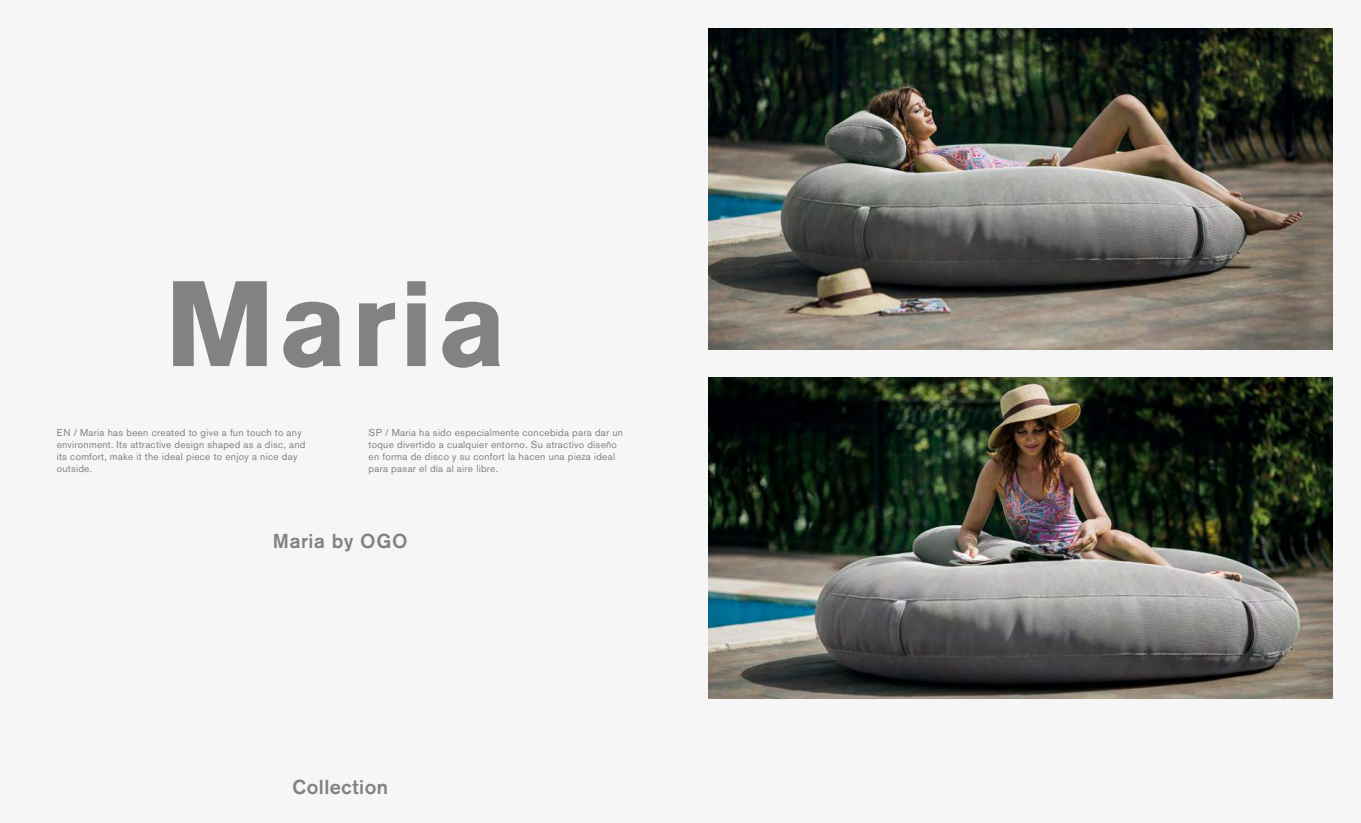
<style>
.page{position:relative;width:1361px;height:823px;background:#fff}
.page>*{position:absolute;margin:0;border:0;box-sizing:border-box;transform-origin:0 0}
.t1{font:700 120px "Akzidenz Grotesk Std";letter-spacing:.025em;color:#818282}
.t2{font:500 20px "Akzidenz Grotesk Std";letter-spacing:.025em;color:#818282}
.t3{font:10px/12px "Akzidenz Grotesk Std";letter-spacing:.025em;color:#818282}
</style>
<div class="page">
<div style="left:0;top:0;width:1361px;height:822px;background:#f6f6f6"></div>
<img style="left:709px;top:28px;width:623px;height:321px">
<img style="left:709px;top:377px;width:623px;height:320px">
<h1 class="t1" style="left:165px;top:254px;width:344px">Maria</h1>
<p class="t3" style="left:57px;top:426px;width:250px">EN / Maria has been created to give a fun touch to any environment. Its attractive design shaped as a disc, and its comfort, make it the ideal piece to enjoy a nice day outside.</p>
<p class="t3" style="left:369px;top:426px;width:256px">SP / Maria ha sido especialmente concebida para dar un toque divertido a cualquier entorno. Su atractivo diseño en forma de disco y su confort la hacen una pieza ideal para pasar el día al aire libre.</p>
<h2 class="t2" style="left:273px;top:528px;width:136px">Maria by OGO</h2>
<h2 class="t2" style="left:292px;top:774px;width:97px">Collection</h2>
</div>
